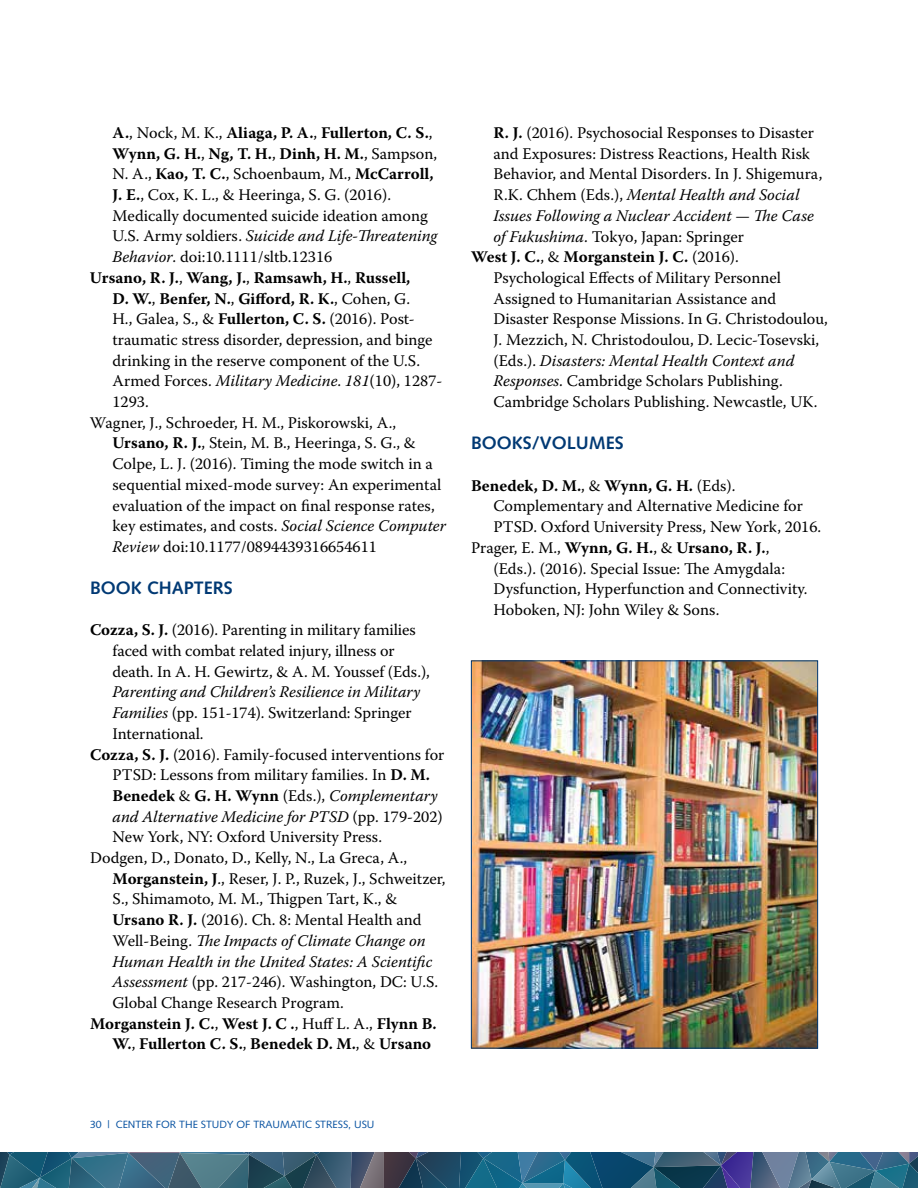
<style>
.page{position:relative;width:918px;height:1188px;background:#fff}
.page>*{position:absolute;margin:0;border:0;box-sizing:border-box;transform-origin:0 0}
.t1{font:700 18px "Syntax LT Std";color:#003974}
.t2{font:16.2px/20.7px "Warnock Pro";color:#000}
.t3{font:700 16.2px "Warnock Pro";color:#000}
.t4{font:italic 16.2px "Warnock Pro";color:#000}
.t5{font:10.5px "Syntax LT Std";color:#0651a0}
.s1{font-weight:400}
.s2{font-weight:700}
.s3{font-style:normal}
.s4{font-style:italic}
.s5{font-weight:400;font-style:italic}
</style>
<div class="page">
<svg style="left:0;top:1152px;width:918px;height:36px;background:#33607b"></svg>
<img style="left:473px;top:663px;width:343px;height:384px">
<div style="left:471px;top:661px;width:347px;height:388px;border:1px solid #003974"></div>
<p class="t3" style="left:112px;top:123px;width:321px">A.<span class="s1">, Nock, M. K.,</span> Aliaga, P. A.<span class="s1">,</span> Fullerton, C. S.<span class="s1">,</span></p>
<p class="t3" style="left:112px;top:144px;width:326px">Wynn, G. H.<span class="s1">,</span> Ng, T. H.<span class="s1">,</span> Dinh, H. M.<span class="s1">, Sampson,</span></p>
<p class="t2" style="left:112px;top:163px;width:323px">N. A., <span class="s2">Kao, T. C.</span>, Schoenbaum, M., <span class="s2">McCarroll,</span></p>
<p class="t2" style="left:112px;top:184px;width:280px"><span class="s2">J. E.</span>, Cox, K. L., &amp; Heeringa, S. G. (2016).</p>
<p class="t2" style="left:112px;top:205px;width:317px">Medically documented suicide ideation among</p>
<p class="t4" style="left:112px;top:226px;width:326px"><span class="s3">U.S. Army soldiers.</span> Suicide and Life-Threatening</p>
<p class="t2" style="left:112px;top:246px;width:221px"><span class="s4">Behavior</span>. doi:10.1111/sltb.12316</p>
<p class="t3" style="left:90px;top:268px;width:322px">Ursano, R. J.<span class="s1">,</span> Wang, J.<span class="s1">,</span> Ramsawh, H.<span class="s1">,</span> Russell,</p>
<p class="t3" style="left:112px;top:288px;width:299px">D. W.<span class="s1">,</span> Benfer, N.<span class="s1">,</span> Gifford, R. K.<span class="s1">, Cohen, G.</span></p>
<p class="t2" style="left:112px;top:308px;width:304px">H., Galea, S., &amp; <span class="s2">Fullerton, C. S.</span> (2016). Post-</p>
<p class="t2" style="left:112px;top:329px;width:322px">traumatic stress disorder, depression, and binge</p>
<p class="t2" style="left:112px;top:350px;width:309px">drinking in the reserve component of the U.S.</p>
<p class="t2" style="left:112px;top:370px;width:331px">Armed Forces. <span class="s4">Military Medicine</span>. <span class="s4">181</span>(10), 1287-</p>
<p class="t2" style="left:112px;top:391px;width:38px">1293.</p>
<p class="t2" style="left:90px;top:412px;width:308px">Wagner, J., Schroeder, H. M., Piskorowski, A.,</p>
<p class="t2" style="left:112px;top:433px;width:305px"><span class="s2">Ursano, R. J.</span>, Stein, M. B., Heeringa, S. G., &amp;</p>
<p class="t2" style="left:112px;top:453px;width:322px">Colpe, L. J. (2016). Timing the mode switch in a</p>
<p class="t2" style="left:112px;top:474px;width:330px">sequential mixed-mode survey: An experimental</p>
<p class="t2" style="left:112px;top:495px;width:324px">evaluation of the impact on final response rates,</p>
<p class="t2" style="left:112px;top:515px;width:335px">key estimates, and costs. <span class="s4">Social Science Computer</span></p>
<p class="t2" style="left:112px;top:536px;width:266px"><span class="s4">Review</span> doi:10.1177/0894439316654611</p>
<p class="t1" style="left:90px;top:577px;width:144px">BOOK CHAPTERS</p>
<p class="t2" style="left:113px;top:619px;width:319px;text-indent:-23px"><span class="s2">Cozza, S. J.</span> (2016). Parenting in military families faced with combat related injury, illness or death. In A. H. Gewirtz, &amp; A. M. Youssef (Eds.),</p>
<p class="t4" style="left:113px;top:682px;width:309px">Parenting and Children’s Resilience in Military</p>
<p class="t2" style="left:113px;top:702px;width:301px"><span class="s4">Families</span> (pp. 151-174). Switzerland: Springer</p>
<p class="t2" style="left:113px;top:723px;width:93px">International.</p>
<p class="t2" style="left:90px;top:744px;width:356px"><span class="s2">Cozza, S. J.</span> (2016). Family-focused interventions for</p>
<p class="t2" style="left:113px;top:764px;width:319px">PTSD: Lessons from military families. In <span class="s2">D. M.</span></p>
<p class="t3" style="left:113px;top:786px;width:327px">Benedek <span class="s1">&amp;</span> G. H. Wynn <span class="s1">(Eds.),</span> <span class="s5">Complementary</span></p>
<p class="t4" style="left:113px;top:807px;width:332px">and Alternative Medicine for PTSD <span class="s3">(pp. 179-202)</span></p>
<p class="t2" style="left:113px;top:826px;width:271px">New York, NY: Oxford University Press.</p>
<p class="t2" style="left:90px;top:847px;width:319px">Dodgen, D., Donato, D., Kelly, N., La Greca, A.,</p>
<p class="t2" style="left:113px;top:868px;width:335px"><span class="s2">Morganstein, J</span>., Reser, J. P., Ruzek, J., Schweitzer,</p>
<p class="t2" style="left:113px;top:889px;width:286px">S., Shimamoto, M. M., Thigpen Tart, K., &amp;</p>
<p class="t2" style="left:113px;top:909px;width:311px"><span class="s2">Ursano R. J.</span> (2016). Ch. 8: Mental Health and</p>
<p class="t4" style="left:113px;top:931px;width:315px"><span class="s3">Well-Being.</span> The Impacts of Climate Change on</p>
<p class="t4" style="left:113px;top:951px;width:321px">Human Health in the United States: A Scientific</p>
<p class="t2" style="left:113px;top:971px;width:327px"><span class="s4">Assessment</span> (pp. 217-246). Washington, DC: U.S.</p>
<p class="t2" style="left:113px;top:992px;width:233px">Global Change Research Program.</p>
<p class="t3" style="left:90px;top:1014px;width:348px">Morganstein J. C.<span class="s1">,</span> West J. C .<span class="s1">, Huff L. A.,</span> Flynn B.</p>
<p class="t3" style="left:113px;top:1034px;width:320px">W.<span class="s1">,</span> Fullerton C. S.<span class="s1">,</span> Benedek D. M.<span class="s1">, &amp;</span> Ursano</p>
<p class="t2" style="left:494px;top:122px;width:322px"><span class="s2">R. J.</span> (2016). Psychosocial Responses to Disaster</p>
<p class="t2" style="left:494px;top:143px;width:318px">and Exposures: Distress Reactions, Health Risk</p>
<p class="t2" style="left:494px;top:163px;width:330px">Behavior, and Mental Disorders. In J. Shigemura,</p>
<p class="t4" style="left:494px;top:185px;width:308px"><span class="s3">R.K. Chhem (Eds.),</span> Mental Health and Social</p>
<p class="t4" style="left:494px;top:206px;width:322px">Issues Following a Nuclear Accident — The Case</p>
<p class="t2" style="left:494px;top:226px;width:252px"><span class="s4">of Fukushima</span>. Tokyo, Japan: Springer</p>
<p class="t3" style="left:471px;top:247px;width:269px">West J. C.<span class="s1">, &amp;</span> Morganstein J. C. <span class="s1">(2016).</span></p>
<p class="t2" style="left:494px;top:267px;width:289px">Psychological Effects of Military Personnel</p>
<p class="t2" style="left:494px;top:288px;width:284px">Assigned to Humanitarian Assistance and</p>
<p class="t2" style="left:494px;top:308px;width:336px">Disaster Response Missions. In G. Christodoulou,</p>
<p class="t2" style="left:494px;top:329px;width:327px">J. Mezzich, N. Christodoulou, D. Lecic-Tosevski,</p>
<p class="t4" style="left:494px;top:351px;width:303px"><span class="s3">(Eds.).</span> Disasters: Mental Health Context and</p>
<p class="t2" style="left:494px;top:370px;width:291px"><span class="s4">Responses</span>. Cambridge Scholars Publishing.</p>
<p class="t2" style="left:494px;top:391px;width:326px">Cambridge Scholars Publishing. Newcastle, UK.</p>
<p class="t1" style="left:471px;top:432px;width:154px">BOOKS/VOLUMES</p>
<p class="t3" style="left:471px;top:476px;width:266px">Benedek, D. M.<span class="s1">, &amp;</span> Wynn, G. H. <span class="s1">(Eds).</span></p>
<p class="t2" style="left:494px;top:495px;width:311px">Complementary and Alternative Medicine for</p>
<p class="t2" style="left:494px;top:516px;width:329px">PTSD. Oxford University Press, New York, 2016.</p>
<p class="t3" style="left:471px;top:538px;width:300px"><span class="s1">Prager, E. M.,</span> Wynn, G. H.<span class="s1">, &amp;</span> Ursano, R. J.<span class="s1">,</span></p>
<p class="t2" style="left:494px;top:558px;width:293px">(Eds.). (2016). Special Issue: The Amygdala:</p>
<p class="t2" style="left:494px;top:578px;width:316px">Dysfunction, Hyperfunction and Connectivity.</p>
<p class="t2" style="left:494px;top:599px;width:227px">Hoboken, NJ: John Wiley &amp; Sons.</p>
<p class="t5" style="left:90px;top:1119px;width:286px">30 | CENTER FOR THE STUDY OF TRAUMATIC STRESS, USU</p>
</div>
